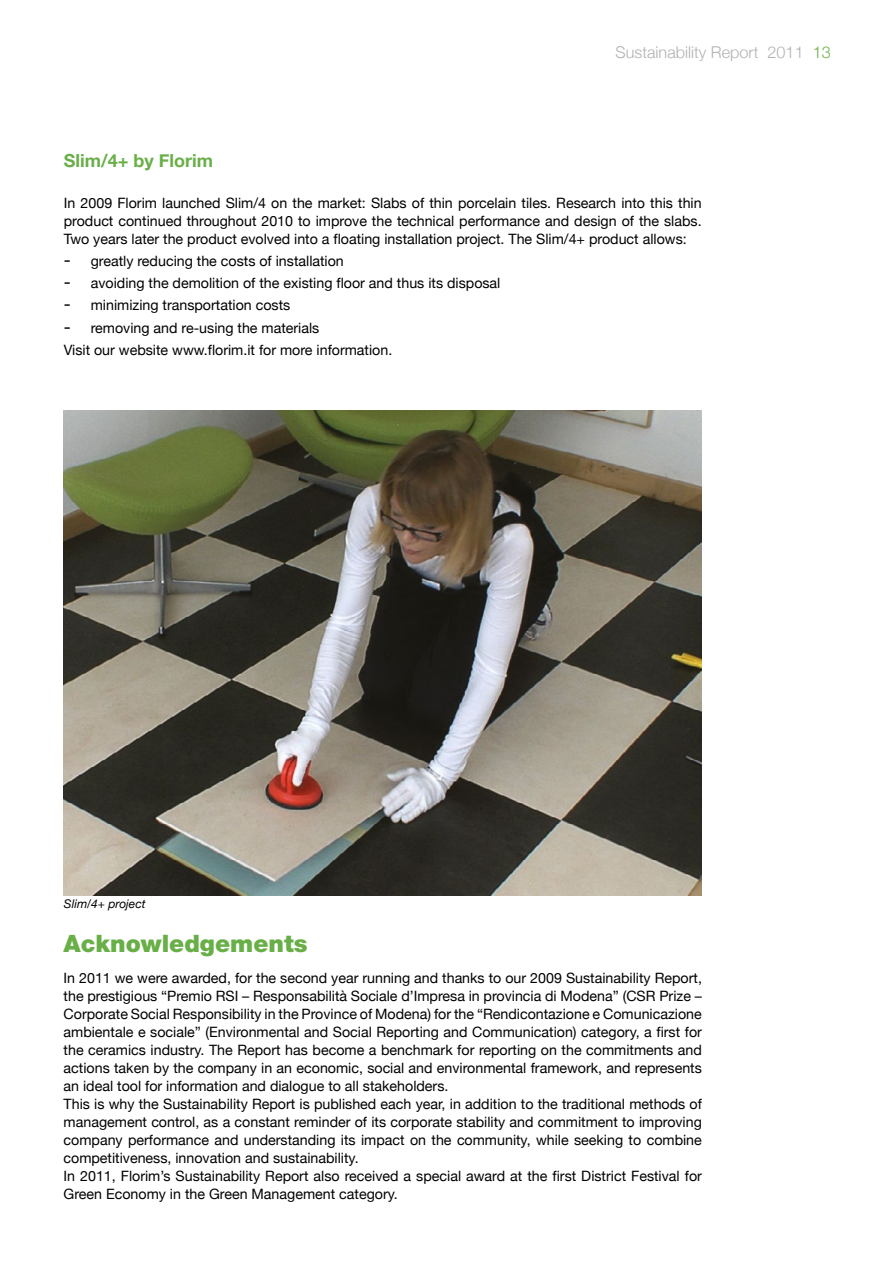
<style>
.page{position:relative;width:893px;height:1263px;background:#fff}
.page>*{position:absolute;margin:0;border:0;box-sizing:border-box;transform-origin:0 0}
.t1{font:900 24px "Helvetica Neue LT Std";color:#69af48}
.t2{font:700 18px "Helvetica Neue";color:#69af48}
.t3{font:300 16.2px "Helvetica Neue";color:#b3b2b2}
.t4{font:14.25px/18px "Helvetica Neue";color:#000}
.t5{font:italic 12px "Helvetica Neue";color:#000}
.s1{color:#69af48}
.s2{font-size:18px}
</style>
<div class="page">
<img style="left:64px;top:411px;width:638px;height:484px">
<p class="t3" style="left:616px;top:43px;width:217px">Sustainability Report 2011 <span class="s1">13</span></p>
<p class="t2" style="left:64px;top:150px;width:151px">Slim/4+ by Florim</p>
<p class="t4" style="left:64px;top:193px;width:639px;text-align:justify">In 2009 Florim launched Slim/4 on the market: Slabs of thin porcelain tiles. Research into this thin product continued throughout 2010 to improve the technical performance and design of the slabs.<br>Two years later the product evolved into a floating installation project. The Slim/4+ product allows:</p>
<p class="t4" style="left:64px;top:252px;width:282px"><span class="s2">-</span> greatly reducing the costs of installation</p>
<p class="t4" style="left:64px;top:274px;width:438px"><span class="s2">-</span> avoiding the demolition of the existing floor and thus its disposal</p>
<p class="t4" style="left:64px;top:296px;width:228px"><span class="s2">-</span> minimizing transportation costs</p>
<p class="t4" style="left:64px;top:316px;width:330px;line-height:22.2px"><span class="s2">-</span> removing and re-using the materials<br>Visit our website www.florim.it for more information.</p>
<p class="t5" style="left:64px;top:897px;width:83px">Slim/4+ project</p>
<h1 class="t1" style="left:64px;top:929px;width:246px">Acknowledgements</h1>
<p class="t4" style="left:64px;top:969px;width:640px">In 2011 we were awarded, for the second year running and thanks to our 2009 Sustainability Report, the prestigious “Premio RSI – Responsabilità Sociale d’Impresa in provincia di Modena” (CSR Prize – Corporate Social Responsibility in the Province of Modena) for the “Rendicontazione e Comunicazione ambientale e sociale” (Environmental and Social Reporting and Communication) category, a first for the ceramics industry. The Report has become a benchmark for reporting on the commitments and actions taken by the company in an economic, social and environmental framework, and represents an ideal tool for information and dialogue to all stakeholders.<br>This is why the Sustainability Report is published each year, in addition to the traditional methods of management control, as a constant reminder of its corporate stability and commitment to improving company performance and understanding its impact on the community, while seeking to combine competitiveness, innovation and sustainability.<br>In 2011, Florim’s Sustainability Report also received a special award at the first District Festival for Green Economy in the Green Management category.</p>
</div>
